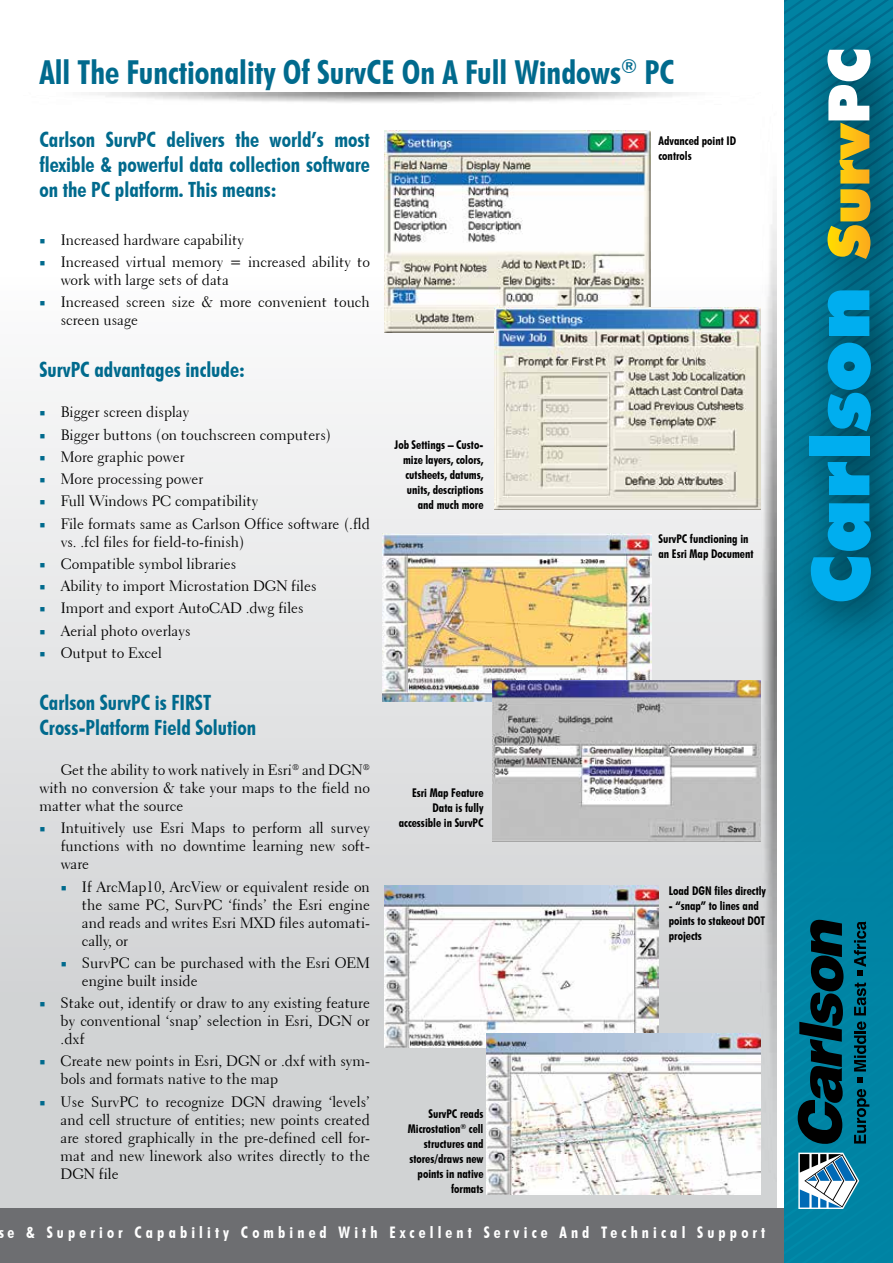
<style>
.page{position:relative;width:893px;height:1263px;background:#fff}
.page>*{position:absolute;margin:0;border:0;box-sizing:border-box;transform-origin:0 0}
.t1{font:900 80.1px "Futura BT";color:#00aeef}
.t2{font:700 condensed 33px "Futura BT";color:#006a8d}
.t3{font:700 condensed 21px/25.2px "Futura BT";color:#006a8d;text-align:justify}
.t4{font:700 condensed 15.9px "Futura BT";letter-spacing:.26em;color:#fff}
.t5{font:15px/18px "Transitional 521 BT Roman A";color:#000}
.t6{font:700 condensed 12px/15px "Futura BT";color:#000}
.s1{font-size:57.3px;color:#fff}
.s2{font-family:"Minion Pro";color:#006a8d}
</style>
<div class="page">
<div style="left:0;top:0;width:777px;height:1263px;background:linear-gradient(to bottom,#fff,#c7c9cb)"></div>
<img style="left:24px;top:93px;width:736px;height:11px">
<div style="left:0;top:1209px;width:893px;height:54px;background:#6d6e71"></div>
<svg style="left:784px;top:0;width:109px;height:1263px;background:#057793"></svg>
<div style="left:774px;top:14px;width:119px;height:643px;background:#000;opacity:.75"></div>
<img style="left:384px;top:886px;width:274px;height:161px">
<img style="left:486px;top:1033px;width:274px;height:162px">
<img style="left:384px;top:131px;width:266px;height:202px">
<img style="left:494px;top:307px;width:266px;height:202px">
<img style="left:383px;top:534px;width:269px;height:168px">
<img style="left:760px;top:104px;width:17px;height:1077px">
<img style="left:493px;top:680px;width:267px;height:162px">
<h2 class="t2" style="left:39px;top:52px;width:636px">All The Functionality Of SurvCE On A Full Windows<sup>®</sup> PC</h2>
<h1 class="t1" style="left:792px;top:605px;width:559px;rotate:-90deg">Carlson <span class="s1">SurvPC</span></h1>
<h3 class="t3" style="left:39px;top:127px;width:332px">Carlson SurvPC delivers the world’s most flexible &amp; powerful data collection software on the PC platform. This means:</h3>
<p class="t5" style="left:39px;top:231px;width:206px"><span class="s2">■</span> Increased hardware capability</p>
<p class="t5" style="left:61px;top:253px;width:311px;text-indent:-21px"><span class="s2">■</span> Increased virtual memory = increased ability to work with large sets of data</p>
<p class="t5" style="left:61px;top:293px;width:311px;text-indent:-21px"><span class="s2">■</span> Increased screen size &amp; more convenient touch screen usage</p>
<h3 class="t3" style="left:39px;top:357px;width:207px">SurvPC advantages include:</h3>
<p class="t5" style="left:39px;top:403px;width:151px"><span class="s2">■</span> Bigger screen display</p>
<p class="t5" style="left:39px;top:425px;width:294px"><span class="s2">■</span> Bigger buttons (on touchscreen computers)</p>
<p class="t5" style="left:39px;top:448px;width:147px"><span class="s2">■</span> More graphic power</p>
<p class="t5" style="left:39px;top:470px;width:166px"><span class="s2">■</span> More processing power</p>
<p class="t5" style="left:39px;top:492px;width:220px"><span class="s2">■</span> Full Windows PC compatibility</p>
<p class="t5" style="left:61px;top:514px;width:311px;text-indent:-21px"><span class="s2">■</span> File formats same as Carlson Office software (.fld vs. .fcl files for field-to-finish)</p>
<p class="t5" style="left:39px;top:555px;width:198px"><span class="s2">■</span> Compatible symbol libraries</p>
<p class="t5" style="left:39px;top:577px;width:279px"><span class="s2">■</span> Ability to import Microstation DGN files</p>
<p class="t5" style="left:39px;top:599px;width:266px"><span class="s2">■</span> Import and export AutoCAD .dwg files</p>
<p class="t5" style="left:39px;top:621px;width:153px"><span class="s2">■</span> Aerial photo overlays</p>
<p class="t5" style="left:39px;top:644px;width:124px"><span class="s2">■</span> Output to Excel</p>
<h3 class="t3" style="left:39px;top:689px;width:218px">Carlson SurvPC is FIRST<br>Cross-Platform Field Solution</h3>
<p class="t5" style="left:39px;top:761px;width:332px;text-align:justify;text-indent:21px">Get the ability to work natively in Esri<sup>®</sup> and DGN<sup>® </sup>with no conversion &amp; take your maps to the field no matter what the source</p>
<p class="t5" style="left:61px;top:819px;width:311px;text-align:justify;text-indent:-21px"><span class="s2">■</span> Intuitively use Esri Maps to perform all survey functions with no downtime learning new soft&shy;ware</p>
<p class="t5" style="left:82px;top:877px;width:289px;text-align:justify;text-indent:-21px"><span class="s2">■</span> If ArcMap10, ArcView or equivalent reside on the same PC, SurvPC ‘finds’ the Esri engine and reads and writes Esri MXD files automati&shy;cally, or</p>
<p class="t5" style="left:82px;top:954px;width:289px;text-indent:-21px"><span class="s2">■</span> SurvPC can be purchased with the Esri OEM engine built inside</p>
<p class="t5" style="left:61px;top:994px;width:311px;text-align:justify;text-indent:-21px"><span class="s2">■</span> Stake out, identify or draw to any existing feature by conventional ‘snap’ selection in Esri, DGN or .dxf</p>
<p class="t5" style="left:61px;top:1052px;width:311px;text-indent:-21px"><span class="s2">■</span> Create new points in Esri, DGN or .dxf with sym&shy;bols and formats native to the map</p>
<p class="t5" style="left:61px;top:1092px;width:311px;text-align:justify;text-indent:-21px"><span class="s2">■</span> Use SurvPC to recognize DGN drawing ‘levels’ and cell structure of entities; new points created are stored graphically in the pre-defined cell for&shy;mat and new linework also writes directly to the DGN file</p>
<p class="t6" style="left:658px;top:133px;width:79px">Advanced point ID controls</p>
<p class="t6" style="left:395px;top:437px;width:90px;text-align:right">Job Settings – Custo&shy;mize layers, colors, cutsheets, datums, units, descriptions and much more</p>
<p class="t6" style="left:658px;top:531px;width:96px">SurvPC functioning in an Esri Map Document</p>
<p class="t6" style="left:399px;top:785px;width:86px;text-align:right">Esri Map Feature<br>Data is fully accessible in SurvPC</p>
<p class="t6" style="left:669px;top:883px;width:99px">Load DGN files directly</p>
<p class="t6" style="left:669px;top:898px;width:98px">- “snap” to lines and points to stakeout DOT projects</p>
<p class="t6" style="left:408px;top:1106px;width:77px;text-align:right">SurvPC reads<br>Microstation<sup>®</sup> cell structures and stores/draws new points in native formats</p>
<p class="t4" style="left:-2px;top:1223px;width:769px">se &amp; Superior Capability Combined With Excellent Service And Technical Support</p>
</div>
